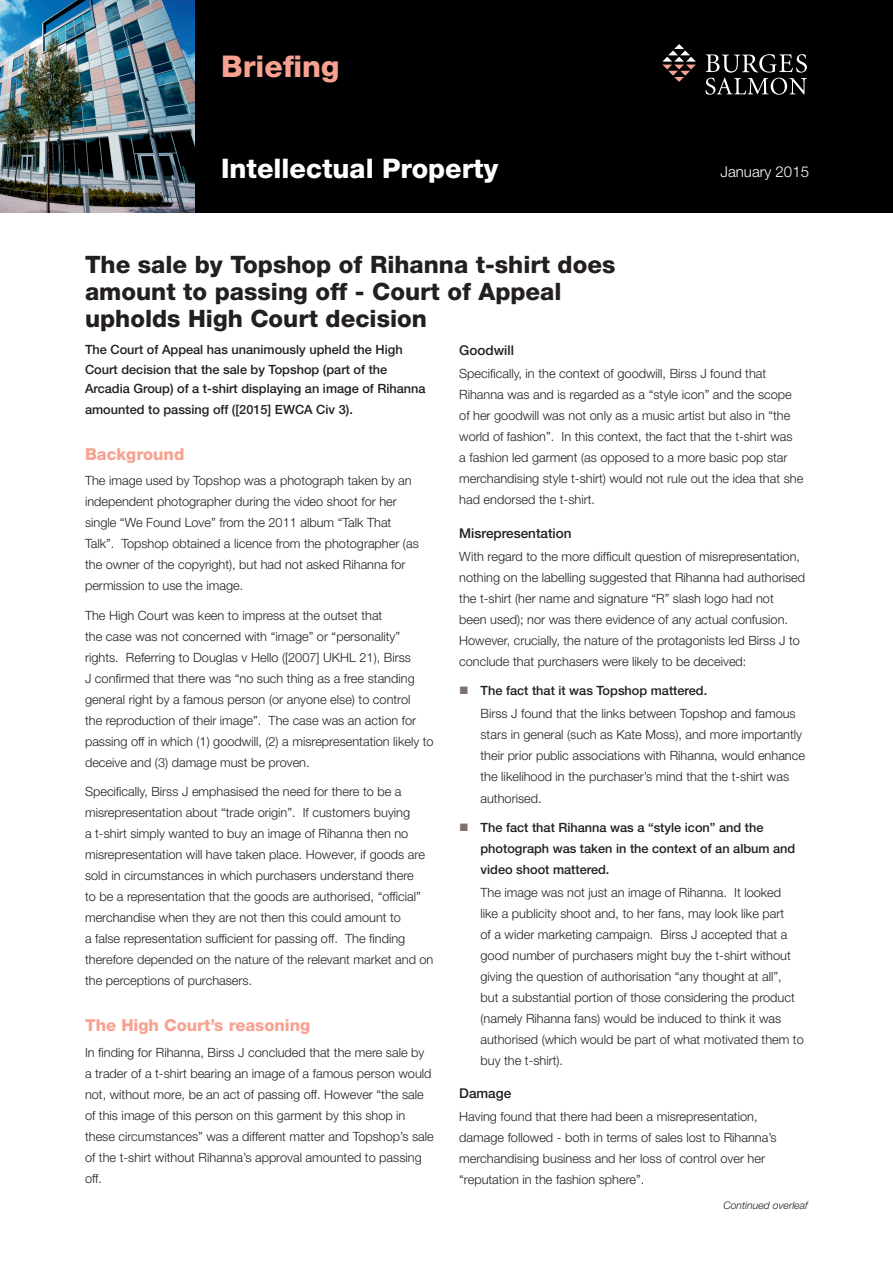
<style>
.page{position:relative;width:893px;height:1263px;background:#fff}
.page>*{position:absolute;margin:0;border:0;box-sizing:border-box;transform-origin:0 0}
.header_pink_9pt{font:800 30px "Helvetica Neue LT Std";color:#f7a291}
.t1{font:800 27px "Helvetica Neue LT Std";color:#fff}
.main_pink_title{font:800 24px/27px "Helvetica Neue LT Std";color:#231f20}
.title_-_pink{font:800 16.5px "Helvetica Neue LT Std";color:#f7a291}
.t2{font:300 15px "Helvetica Neue LT Std";color:#fff}
.subtitle_-_black{font:500 13.5px "Helvetica Neue LT Std";color:#231f20}
.bodytext{font:300 12.75px/21px "Helvetica Neue LT Std";color:#231f20}
.bodytextindent{font:300 12.75px/21px "Helvetica Neue LT Std";color:#231f20}
.bodytext-2{font:500 12.75px/19.5px "Helvetica Neue LT Std";color:#231f20}
.bodytextindent-2{font:italic 300 10.5px "Helvetica Neue LT Std";color:#231f20}
</style>
<div class="page">
<div style="left:0;top:0;width:893px;height:213px;background:#000"></div>
<img style="left:0;top:0;width:194px;height:213px">
<svg style="left:662px;top:44px;width:34px;height:38px"></svg>
<svg style="left:705px;top:54px;width:102px;height:41px"></svg>
<p class="header_pink_9pt" style="left:221px;top:48px;width:120px">Briefing</p>
<p class="t1" style="left:221px;top:152px;width:279px">Intellectual Property</p>
<p class="t2" style="left:721px;top:162px;width:90px">January 2015</p>
<p class="main_pink_title" style="left:85px;top:251px;width:532px">The sale by Topshop of Rihanna t-shirt does amount to passing off - Court of Appeal upholds High Court decision</p>
<p class="bodytext-2" style="left:85px;top:340px;width:342px">The Court of Appeal has unanimously upheld the High<br>Court decision that the sale by Topshop (part of the<br>Arcadia Group) of a t-shirt displaying an image of Rihanna</p>
<p class="bodytext-2" style="left:85px;top:400px;width:269px">amounted to passing off ([2015] EWCA Civ 3).</p>
<p class="title_-_pink" style="left:85px;top:444px;width:101px">Background</p>
<p class="bodytext" style="left:85px;top:470px;width:335px">The image used by Topshop was a photograph taken by an independent photographer during the video shoot for her single “We Found Love” from the 2011 album “Talk That Talk”. Topshop obtained a licence from the photographer (as the owner of the copyright), but had not asked Rihanna for permission to use the image.</p>
<p class="bodytext" style="left:85px;top:605px;width:350px">The High Court was keen to impress at the outset that<br>the case was not concerned with “image” or “personality” rights. Referring to Douglas v Hello ([2007] UKHL 21), Birss<br>J confirmed that there was “no such thing as a free standing general right by a famous person (or anyone else) to control<br>the reproduction of their image”. The case was an action for passing off in which (1) goodwill, (2) a misrepresentation likely to deceive and (3) damage must be proven.</p>
<p class="bodytext" style="left:85px;top:781px;width:350px">Specifically, Birss J emphasised the need for there to be a misrepresentation about “trade origin”. If customers buying<br>a t-shirt simply wanted to buy an image of Rihanna then no misrepresentation will have taken place. However, if goods are sold in circumstances in which purchasers understand there<br>to be a representation that the goods are authorised, “official” merchandise when they are not then this could amount to<br>a false representation sufficient for passing off. The finding therefore depended on the nature of the relevant market and on the perceptions of purchasers.</p>
<p class="title_-_pink" style="left:85px;top:1016px;width:227px">The High Court’s reasoning</p>
<p class="bodytext" style="left:85px;top:1041px;width:350px">In finding for Rihanna, Birss J concluded that the mere sale by a trader of a t-shirt bearing an image of a famous person would not, without more, be an act of passing off. However “the sale of this image of this person on this garment by this shop in these circumstances” was a different matter and Topshop’s sale of the t-shirt without Rihanna’s approval amounted to passing off.</p>
<p class="subtitle_-_black" style="left:459px;top:342px;width:56px">Goodwill</p>
<p class="bodytext" style="left:459px;top:363px;width:346px">Specifically, in the context of goodwill, Birss J found that Rihanna was and is regarded as a “style icon” and the scope of her goodwill was not only as a music artist but also in “the world of fashion”. In this context, the fact that the t-shirt was<br>a fashion led garment (as opposed to a more basic pop star merchandising style t-shirt) would not rule out the idea that she had endorsed the t-shirt.</p>
<p class="subtitle_-_black" style="left:459px;top:525px;width:114px">Misrepresentation</p>
<p class="bodytext" style="left:459px;top:545px;width:347px">With regard to the more difficult question of misrepresentation, nothing on the labelling suggested that Rihanna had authorised the t-shirt (her name and signature “R” slash logo had not<br>been used); nor was there evidence of any actual confusion.<br>However, crucially, the nature of the protagonists led Birss J to conclude that purchasers were likely to be deceived:</p>
<p class="bodytext-2" style="left:480px;top:681px;width:228px">The fact that it was Topshop mattered.</p>
<p class="bodytextindent" style="left:480px;top:703px;width:326px">Birss J found that the links between Topshop and famous stars in general (such as Kate Moss), and more importantly their prior public associations with Rihanna, would enhance the likelihood in the purchaser’s mind that the t-shirt was authorised.</p>
<p class="bodytext-2" style="left:480px;top:817px;width:316px;line-height:21px">The fact that Rihanna was a “style icon” and the photograph was taken in the context of an album and video shoot mattered.</p>
<p class="bodytextindent" style="left:480px;top:882px;width:325px">The image was not just an image of Rihanna. It looked<br>like a publicity shoot and, to her fans, may look like part<br>of a wider marketing campaign. Birss J accepted that a good number of purchasers might buy the t-shirt without giving the question of authorisation “any thought at all”,<br>but a substantial portion of those considering the product (namely Rihanna fans) would be induced to think it was authorised (which would be part of what motivated them to buy the t-shirt).</p>
<p class="subtitle_-_black" style="left:459px;top:1085px;width:54px">Damage</p>
<p class="bodytext" style="left:459px;top:1106px;width:319px">Having found that there had been a misrepresentation, damage followed - both in terms of sales lost to Rihanna’s merchandising business and her loss of control over her “reputation in the fashion sphere”.</p>
<p class="bodytextindent-2" style="left:723px;top:1199px;width:86px">Continued overleaf</p>
</div>
